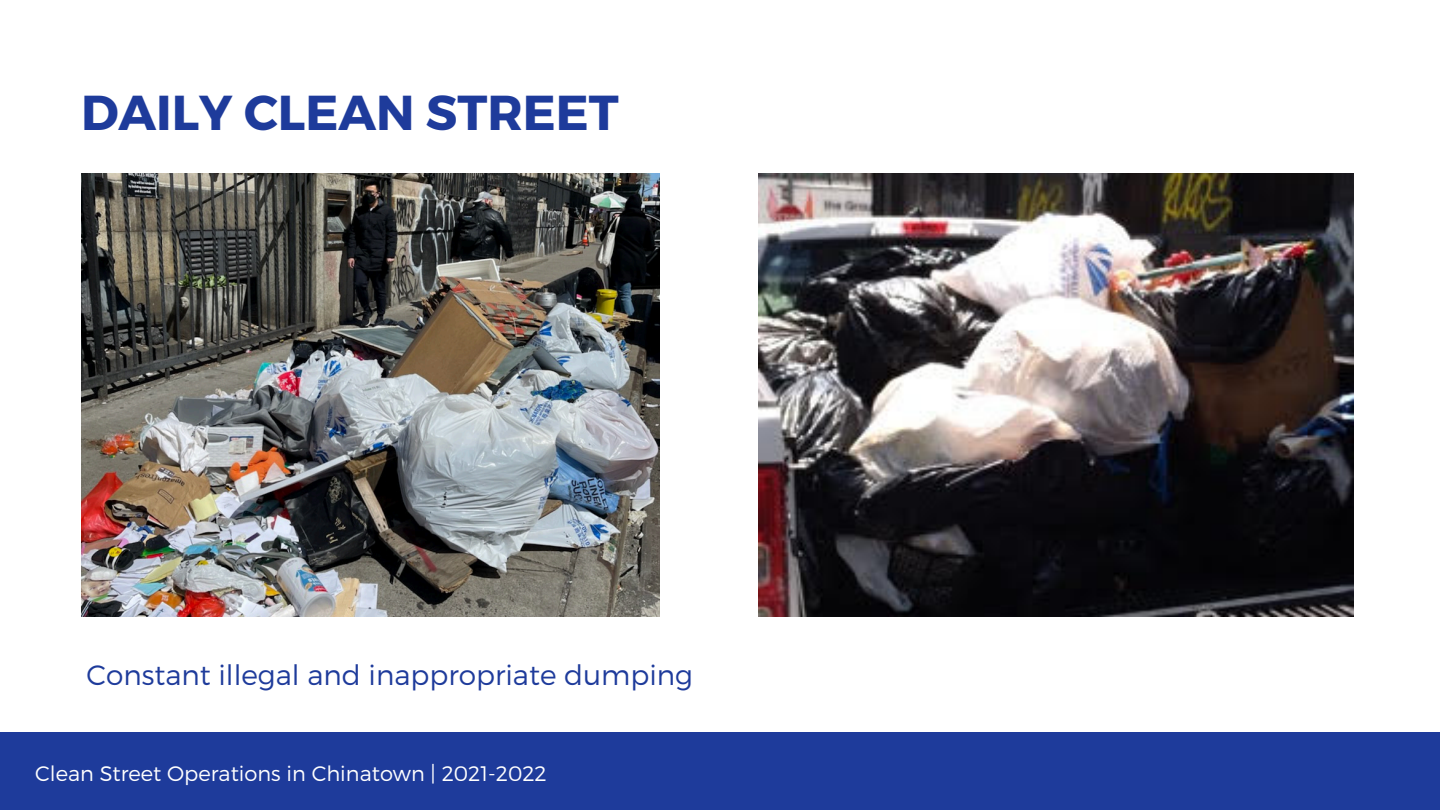
<style>
.page{position:relative;width:1440px;height:810px;background:#fff}
.page>*{position:absolute;margin:0;border:0;box-sizing:border-box;transform-origin:0 0}
.t1{font:700 49px "Montserrat";color:#1e3b9b}
.t2{font:300 28px "Montserrat";color:#1e3b9b}
.t3{font:300 21px "Montserrat";color:#fff}
</style>
<div class="page">
<div style="left:0;top:732px;width:1440px;height:78px;background:#1e3b9b"></div>
<img style="left:759px;top:173px;width:594px;height:444px">
<img style="left:81px;top:173px;width:579px;height:444px">
<p class="t1" style="left:81px;top:80px;width:539px">DAILY CLEAN STREET</p>
<p class="t2" style="left:86px;top:657px;width:608px">Constant illegal and inappropriate dumping</p>
<h1 class="t3" style="left:35px;top:760px;width:513px">Clean Street Operations in Chinatown | 2021-2022</h1>
</div>
